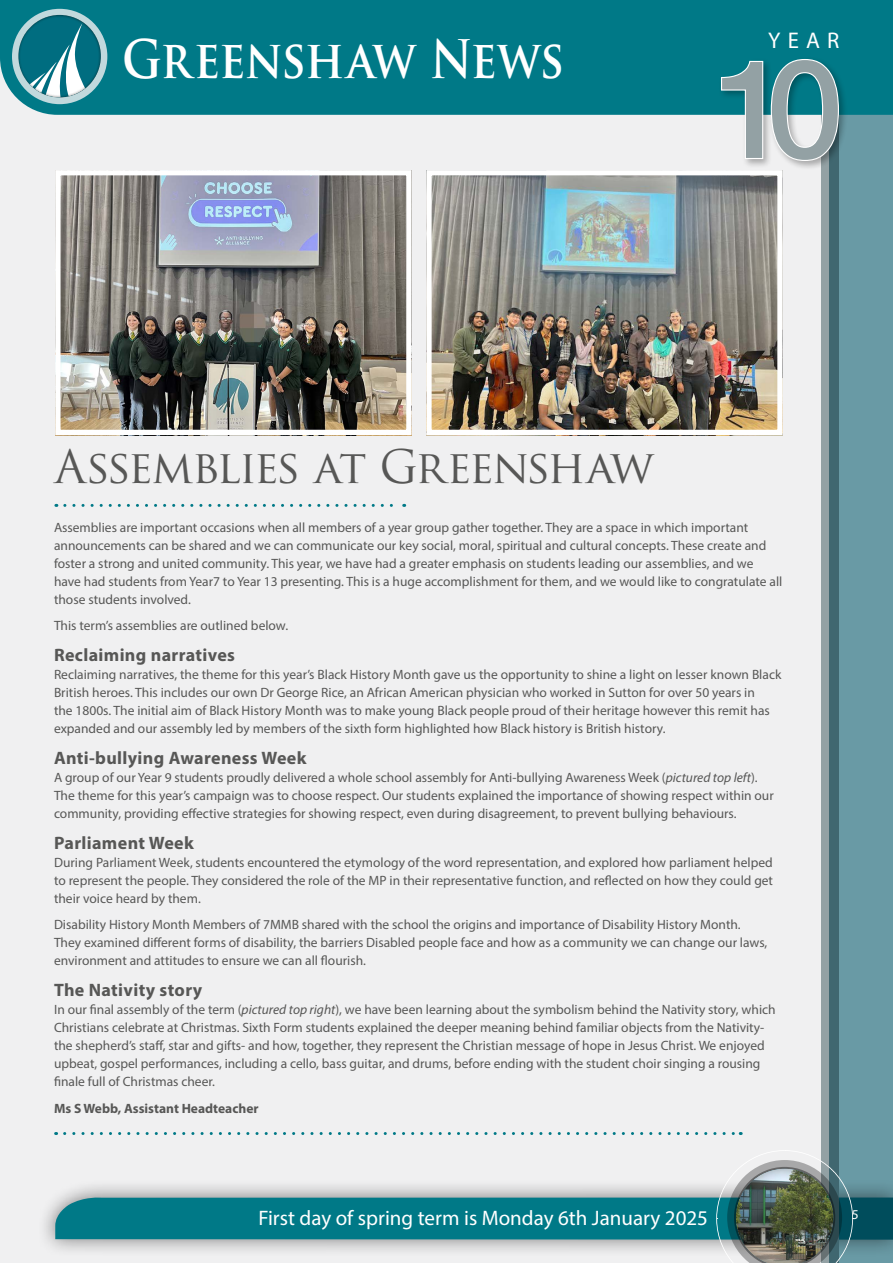
<style>
.page{position:relative;width:893px;height:1263px;background:#f0f0f1}
.page>*{position:absolute;margin:0;border:0;box-sizing:border-box;transform-origin:0 0}
.t1{font:700 51.75px "Trajan Pro";letter-spacing:-.015em;color:#fff;scale:.87 1}
.t2{font:45px "Trajan Pro";letter-spacing:-.05em;color:#575756}
.t3{font:22.8px "Myriad Pro";color:#fff}
.t4{font:21px "Myriad Pro";color:#fff}
.t5{font:700 18px "Myriad Pro";letter-spacing:.02em;color:#575756}
.t6{font:13.5px/18px "Myriad Pro";color:#575756}
.t7{font:700 13.5px "Myriad Pro";color:#575756}
.t8{font:13.5px "Myriad Pro";color:#fff}
.s1{font-style:italic}
</style>
<div class="page">
<div style="left:37px;top:1178px;width:856px;height:80px;background:#000;opacity:.5"></div>
<div style="left:822px;top:6px;width:17px;height:1257px;background:#93a1a4"></div>
<svg style="left:829px;top:115px;width:64px;height:1035px;background:#5f8d98"></svg>
<div style="left:0;top:0;width:893px;height:115px;background:#007987"></div>
<div style="left:12px;top:9px;width:95px;height:95px;background:#c1d9dd;border-radius:50%"></div>
<div style="left:6px;top:3px;width:108px;height:95px;background:#000;opacity:.75"></div>
<svg style="left:55px;top:1150px;width:838px;height:113px"></svg>
<div style="left:722px;top:1158px;width:123px;height:105px;background:#000;opacity:.4"></div>
<div style="left:718px;top:56px;width:130px;height:114px;background:#000;opacity:.3"></div>
<svg style="left:720px;top:58px;width:119px;height:104px"></svg>
<img style="left:61px;top:170px;width:351px;height:265px">
<div style="left:55px;top:170px;width:356px;height:265px;border:5px solid #fff"></div>
<img style="left:432px;top:176px;width:345px;height:253px">
<div style="left:426px;top:170px;width:357px;height:265px;border:5px solid #fff"></div>
<svg style="left:65px;top:504px;width:340px;height:3px"></svg>
<svg style="left:65px;top:1132px;width:676px;height:3px"></svg>
<h1 class="t1" style="left:122px;top:27px;width:509px">Greenshaw News</h1>
<h3 class="t3" style="left:768px;top:26px;width:73px">YEAR</h3>
<h2 class="t2" style="left:54px;top:438px;width:601px">Assemblies at Greenshaw</h2>
<p class="t6" style="left:54px;top:518px;width:730px">Assemblies are important occasions when all members of a year group gather together. They are a space in which important announcements can be shared and we can communicate our key social, moral, spiritual and cultural concepts. These create and foster a strong and united community. This year, we have had a greater emphasis on students leading our assemblies, and we have had students from Year7 to Year 13 presenting. This is a huge accomplishment for them, and we would like to congratulate all those students involved.</p>
<p class="t6" style="left:54px;top:617px;width:236px">This term’s assemblies are outlined below.</p>
<h3 class="t5" style="left:54px;top:643px;width:183px">Reclaiming narratives</h3>
<p class="t6" style="left:54px;top:665px;width:729px">Reclaiming narratives, the theme for this year’s Black History Month gave us the opportunity to shine a light on lesser known Black British heroes. This includes our own Dr George Rice, an African American physician who worked in Sutton for over 50 years in<br>the 1800s. The initial aim of Black History Month was to make young Black people proud of their heritage however this remit has expanded and our assembly led by members of the sixth form highlighted how Black history is British history.</p>
<h3 class="t5" style="left:54px;top:746px;width:254px">Anti-bullying Awareness Week</h3>
<p class="t6" style="left:54px;top:768px;width:721px">A group of our Year 9 students proudly delivered a whole school assembly for Anti-bullying Awareness Week (<span class="s1">pictured top left</span>).<br>The theme for this year’s campaign was to choose respect. Our students explained the importance of showing respect within our community, providing effective strategies for showing respect, even during disagreement, to prevent bullying behaviours.</p>
<h3 class="t5" style="left:54px;top:831px;width:141px">Parliament Week</h3>
<p class="t6" style="left:54px;top:853px;width:721px;text-align:justify">During Parliament Week, students encountered the etymology of the word representation, and explored how parliament helped to represent the people. They considered the role of the MP in their representative function, and reflected on how they could get their voice heard by them.</p>
<p class="t6" style="left:54px;top:915px;width:715px">Disability History Month Members of 7MMB shared with the school the origins and importance of Disability History Month.<br>They examined different forms of disability, the barriers Disabled people face and how as a community we can change our laws, environment and attitudes to ensure we can all flourish.</p>
<h3 class="t5" style="left:54px;top:978px;width:150px">The Nativity story</h3>
<p class="t6" style="left:54px;top:1000px;width:723px">In our final assembly of the term (<span class="s1">pictured top right</span>), we have been learning about the symbolism behind the Nativity story, which Christians celebrate at Christmas. Sixth Form students explained the deeper meaning behind familiar objects from the Nativity&shy;the shepherd’s staff, star and gifts- and how, together, they represent the Christian message of hope in Jesus Christ. We enjoyed upbeat, gospel performances, including a cello, bass guitar, and drums, before ending with the student choir singing a rousing finale full of Christmas cheer.</p>
<p class="t7" style="left:54px;top:1099px;width:206px">Ms S Webb, Assistant Headteacher</p>
<h3 class="t4" style="left:258px;top:1205px;width:451px">First day of spring term is Monday 6th January 2025</h3>
<p class="t8" style="left:852px;top:1206px;width:8px">5</p>
</div>
